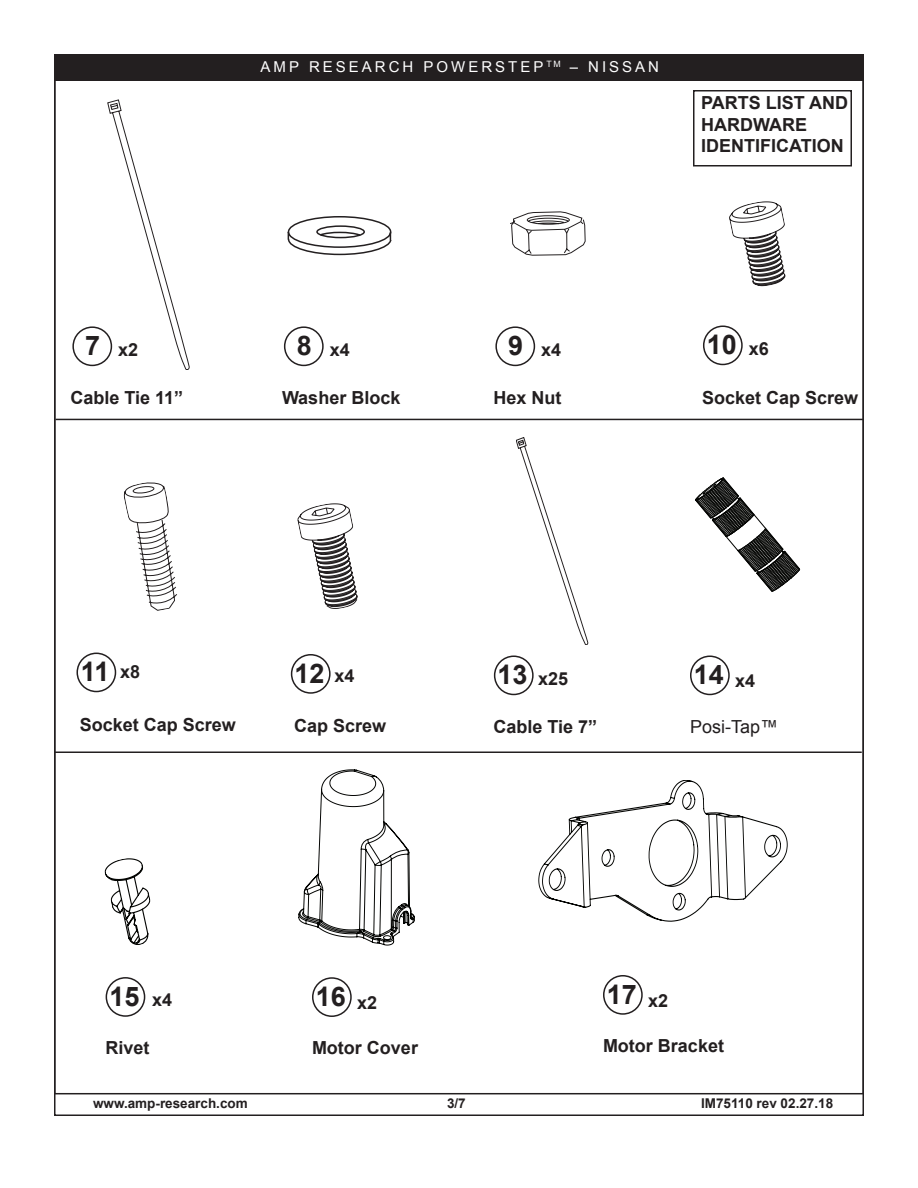
<style>
.page{position:relative;width:918px;height:1188px;background:#fff}
.page>*{position:absolute;margin:0;border:0;box-sizing:border-box;transform-origin:0 0}
.t1{font:700 27px "Arial";color:#231f20}
.t2{font:700 18px/21.6px "Arial";color:#231f20}
.t3{font:18px "Arial";color:#231f20}
.t4{font:15px "Arial";letter-spacing:.2em;color:#fff}
.t5{font:700 13.5px "Arial";color:#231f20}
.s1{font-size:27px}
.s2{font-size:18px}
</style>
<div class="page">
<div style="left:54px;top:55px;width:809px;height:26px;background:#231f20"></div>
<hr style="left:56px;top:419px;width:808px;height:1px;background:#231f20">
<hr style="left:54px;top:752px;width:808px;height:1px;background:#231f20">
<div style="left:495px;top:326px;width:40px;height:40px;border:2px solid #231f20;border-radius:50%"></div>
<div style="left:703px;top:325px;width:40px;height:40px;border:2px solid #231f20;border-radius:50%"></div>
<div style="left:76px;top:653px;width:40px;height:39px;border:2px solid #231f20;border-radius:50%"></div>
<div style="left:693px;top:90px;width:159px;height:76px;border:2px solid #231f20"></div>
<div style="left:291px;top:654px;width:40px;height:40px;border:2px solid #231f20;border-radius:50%"></div>
<div style="left:690px;top:656px;width:40px;height:39px;border:2px solid #231f20;border-radius:50%"></div>
<div style="left:312px;top:977px;width:40px;height:40px;border:2px solid #231f20;border-radius:50%"></div>
<div style="left:106px;top:977px;width:39px;height:40px;border:2px solid #231f20;border-radius:50%"></div>
<div style="left:284px;top:326px;width:40px;height:40px;border:2px solid #231f20;border-radius:50%"></div>
<div style="left:72px;top:326px;width:40px;height:40px;border:2px solid #231f20;border-radius:50%"></div>
<svg style="left:108px;top:100px;width:81px;height:270px"></svg>
<svg style="left:288px;top:216px;width:104px;height:39px"></svg>
<svg style="left:510px;top:212px;width:76px;height:44px"></svg>
<svg style="left:729px;top:201px;width:57px;height:86px"></svg>
<svg style="left:124px;top:482px;width:53px;height:129px"></svg>
<div style="left:494px;top:655px;width:40px;height:40px;border:2px solid #231f20;border-radius:50%"></div>
<svg style="left:516px;top:437px;width:72px;height:208px"></svg>
<svg style="left:104px;top:858px;width:47px;height:87px"></svg>
<svg style="left:298px;top:770px;width:117px;height:175px"></svg>
<svg style="left:695px;top:477px;width:106px;height:115px"></svg>
<div style="left:603px;top:975px;width:40px;height:40px;border:2px solid #231f20;border-radius:50%"></div>
<svg style="left:538px;top:780px;width:250px;height:142px"></svg>
<svg style="left:297px;top:503px;width:61px;height:106px"></svg>
<p class="t2" style="left:85px;top:340px;width:55px"><span class="s1">7</span> x2</p>
<p class="t2" style="left:71px;top:388px;width:114px">Cable Tie 11”</p>
<p class="t4" style="left:261px;top:57px;width:400px">AMP RESEARCH POWERSTEP <sup>TM</sup> – NISSAN</p>
<p class="t2" style="left:701px;top:93px;width:148px">PARTS LIST AND<br>HARDWARE<br>IDENTIFICATION</p>
<p class="t2" style="left:297px;top:340px;width:55px"><span class="s1">8</span> x4</p>
<p class="t2" style="left:282px;top:388px;width:120px">Washer Block</p>
<p class="t2" style="left:508px;top:340px;width:55px"><span class="s1">9</span> x4</p>
<p class="t2" style="left:494px;top:388px;width:70px">Hex Nut</p>
<h1 class="t1" style="left:707px;top:327px;width:64px">10 <span class="s2">x6</span></h1>
<p class="t2" style="left:702px;top:387px;width:158px">Socket Cap Screw</p>
<h1 class="t1" style="left:81px;top:654px;width:30px">11</h1>
<p class="t2" style="left:80px;top:714px;width:158px">Socket Cap Screw</p>
<h1 class="t1" style="left:295px;top:655px;width:32px">12</h1>
<p class="t2" style="left:294px;top:716px;width:94px">Cap Screw</p>
<p class="t2" style="left:120px;top:661px;width:22px">x8</p>
<p class="t2" style="left:498px;top:669px;width:72px"><span class="s1">13</span> x25</p>
<p class="t2" style="left:494px;top:717px;width:105px">Cable Tie 7”</p>
<p class="t2" style="left:334px;top:666px;width:22px">x4</p>
<h1 class="t1" style="left:694px;top:657px;width:32px">14</h1>
<p class="t3" style="left:690px;top:715px;width:90px">Posi-Tap™</p>
<p class="t2" style="left:735px;top:671px;width:22px">x4</p>
<h1 class="t1" style="left:109px;top:979px;width:32px">15</h1>
<p class="t2" style="left:357px;top:992px;width:22px">x2</p>
<p class="t2" style="left:106px;top:1038px;width:46px">Rivet</p>
<h1 class="t1" style="left:316px;top:979px;width:32px">16</h1>
<p class="t2" style="left:312px;top:1038px;width:108px">Motor Cover</p>
<p class="t2" style="left:152px;top:989px;width:22px">x4</p>
<h1 class="t1" style="left:607px;top:976px;width:32px">17</h1>
<p class="t2" style="left:603px;top:1036px;width:123px">Motor Bracket</p>
<p class="t2" style="left:648px;top:990px;width:22px">x2</p>
<p class="t5" style="left:93px;top:1094px;width:156px">www.amp-research.com</p>
<p class="t5" style="left:447px;top:1094px;width:20px">3/7</p>
<p class="t5" style="left:701px;top:1094px;width:134px">IM75110 rev 02.27.18</p>
</div>
